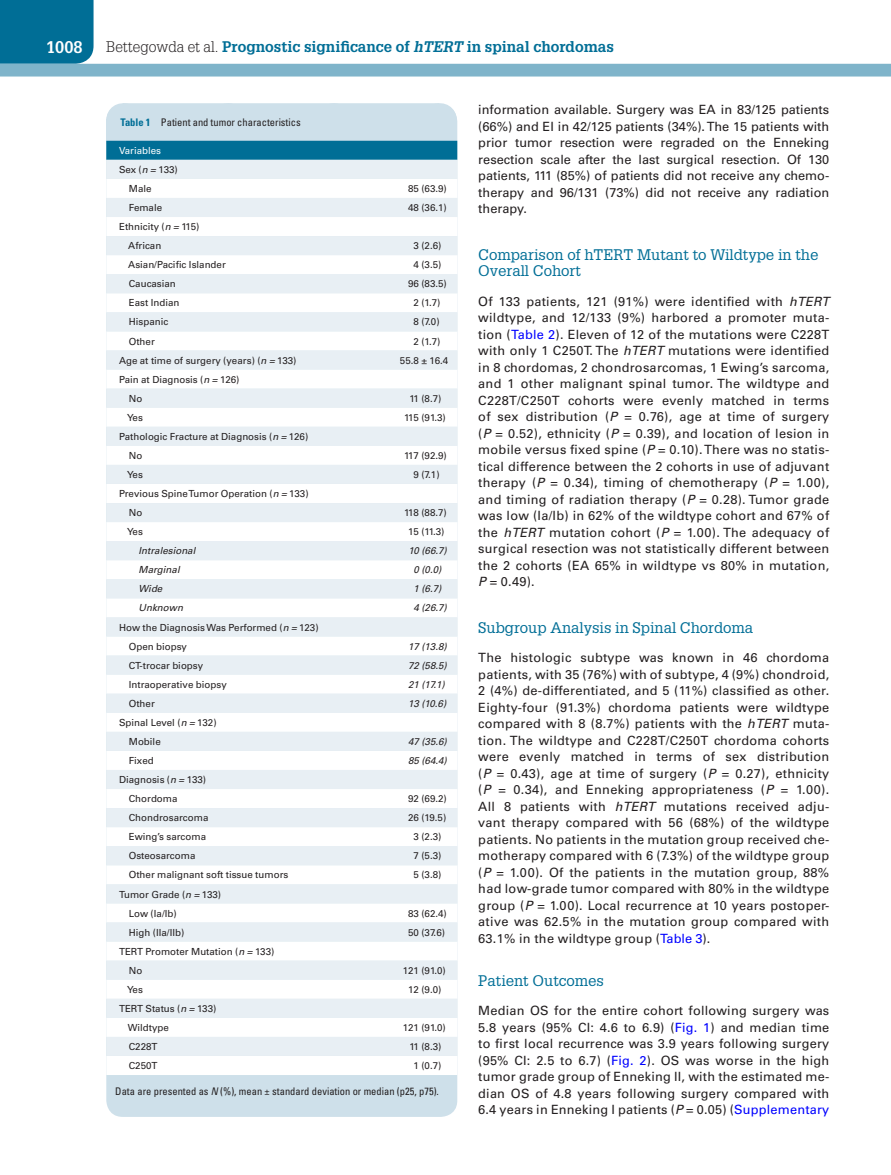
<style>
.page{position:relative;width:891px;height:1175px;background:#fff}
.page>*{position:absolute;margin:0;border:0;box-sizing:border-box;transform-origin:0 0}
.t1{font:700 16.5px "Glypha LT Std";color:#fff}
.t2{font:15px/16.5px "Glypha LT Std";color:#006e96}
.t3{font:700 15px "Glypha LT Std";color:#006e96}
.t4{font:12.75px/16.5px "Univers LT Std";letter-spacing:.015em;color:#231f20;text-align:justify}
.t5{font:condensed 10.5px "Univers LT Std";color:#231f20}
.t6{font:9.75px/19px "Univers LT Std";color:#231f20}
.t7{font:italic 9.75px "Univers LT Std";color:#231f20}
.t8{font:9.75px "Univers LT Std";color:#fff}
.s1{font-weight:300;color:#231f20}
.s2{font-style:italic}
.s3{font-weight:700;color:#006e96}
.s4{color:#00f}
</style>
<div class="page">
<div style="left:0;top:0;width:94px;height:64px;background:#006e96"></div>
<div style="left:0;top:64px;width:891px;height:12px;background:#7fb4ca"></div>
<div style="left:106px;top:105px;width:351px;height:1011px;background:#cee0ea;border-radius:16px"></div>
<svg style="left:106px;top:103px;width:351px;height:57px"></svg>
<div style="left:106px;top:160px;width:351px;height:19px;background:#e8eff4"></div>
<svg style="left:106px;top:179px;width:351px;height:896px;background:#f2f6f9"></svg>
<p class="t1" style="left:46px;top:37px;width:38px">1008</p>
<p class="t3" style="left:106px;top:37px;width:509px"><span class="s1">Bettegowda et al.</span> Prognostic significance of <span class="s2">hTERT</span> in spinal chordomas</p>
<p class="t5" style="left:121px;top:115px;width:182px"><span class="s3">Table 1</span> Patient and tumor characteristics</p>
<p class="t8" style="left:119px;top:145px;width:44px">Variables</p>
<p class="t6" style="left:119px;top:160px;width:60px">Sex (<span class="s2">n =</span> 133)</p>
<p class="t6" style="left:129px;top:179px;width:24px">Male</p>
<p class="t6" style="left:408px;top:179px;width:40px">85 (63.9)</p>
<p class="t6" style="left:129px;top:198px;width:35px">Female</p>
<p class="t6" style="left:408px;top:198px;width:40px">48 (36.1)</p>
<p class="t6" style="left:128px;top:217px;width:73px;text-indent:-9px">Ethnicity (<span class="s2">n =</span> 115)<br>African</p>
<p class="t6" style="left:414px;top:236px;width:29px">3 (2.6)</p>
<p class="t6" style="left:128px;top:255px;width:99px">Asian/Pacific Islander</p>
<p class="t6" style="left:414px;top:255px;width:29px">4 (3.5)</p>
<p class="t6" style="left:129px;top:274px;width:49px">Caucasian</p>
<p class="t6" style="left:408px;top:274px;width:40px">96 (83.5)</p>
<p class="t6" style="left:129px;top:293px;width:52px">East Indian</p>
<p class="t6" style="left:414px;top:293px;width:28px">2 (1.7)</p>
<p class="t6" style="left:129px;top:312px;width:41px">Hispanic</p>
<p class="t6" style="left:414px;top:312px;width:28px">8 (7.0)</p>
<p class="t6" style="left:129px;top:331px;width:28px">Other</p>
<p class="t6" style="left:414px;top:331px;width:28px">2 (1.7)</p>
<p class="t6" style="left:119px;top:350px;width:179px">Age at time of surgery (years) (<span class="s2">n =</span> 133)</p>
<p class="t6" style="left:400px;top:350px;width:50px">55.8 ± 16.4</p>
<p class="t6" style="left:129px;top:370px;width:112px;text-indent:-10px">Pain at Diagnosis (<span class="s2">n =</span> 126)<br>No</p>
<p class="t6" style="left:409px;top:389px;width:34px">11 (8.7)</p>
<p class="t6" style="left:127px;top:408px;width:17px">Yes</p>
<p class="t6" style="left:404px;top:408px;width:43px">115 (91.3)</p>
<p class="t6" style="left:129px;top:427px;width:181px;text-indent:-10px">Pathologic Fracture at Diagnosis (<span class="s2">n =</span> 126)<br>No</p>
<p class="t6" style="left:404px;top:446px;width:44px">117 (92.9)</p>
<p class="t6" style="left:127px;top:465px;width:17px">Yes</p>
<p class="t6" style="left:414px;top:465px;width:28px">9 (7.1)</p>
<p class="t6" style="left:129px;top:484px;width:181px;text-indent:-10px">Previous Spine Tumor Operation (<span class="s2">n =</span> 133)<br>No</p>
<p class="t6" style="left:404px;top:503px;width:44px">118 (88.7)</p>
<p class="t6" style="left:127px;top:522px;width:17px">Yes</p>
<p class="t6" style="left:408px;top:522px;width:38px">15 (11.3)</p>
<p class="t7" style="left:139px;top:545px;width:58px">Intralesional</p>
<p class="t7" style="left:409px;top:545px;width:40px">10 (66.7)</p>
<p class="t7" style="left:139px;top:564px;width:43px">Marginal</p>
<p class="t7" style="left:414px;top:564px;width:29px">0 (0.0)</p>
<p class="t7" style="left:139px;top:583px;width:25px">Wide</p>
<p class="t7" style="left:414px;top:583px;width:29px">1 (6.7)</p>
<p class="t7" style="left:139px;top:602px;width:46px">Unknown</p>
<p class="t7" style="left:414px;top:602px;width:35px">4 (26.7)</p>
<p class="t6" style="left:129px;top:617px;width:191px;text-indent:-10px">How the Diagnosis Was Performed (<span class="s2">n =</span> 123)<br>Open biopsy</p>
<p class="t7" style="left:408px;top:640px;width:40px">17 (13.8)</p>
<p class="t6" style="left:129px;top:655px;width:76px">CT-trocar biopsy</p>
<p class="t7" style="left:408px;top:659px;width:40px">72 (58.5)</p>
<p class="t6" style="left:129px;top:675px;width:99px">Intraoperative biopsy</p>
<p class="t7" style="left:408px;top:678px;width:38px">21 (17.1)</p>
<p class="t6" style="left:129px;top:694px;width:28px">Other</p>
<p class="t7" style="left:408px;top:697px;width:40px">13 (10.6)</p>
<p class="t6" style="left:129px;top:713px;width:89px;text-indent:-10px">Spinal Level (<span class="s2">n =</span> 132)<br>Mobile</p>
<p class="t7" style="left:408px;top:735px;width:40px">47 (35.6)</p>
<p class="t6" style="left:129px;top:751px;width:26px">Fixed</p>
<p class="t7" style="left:408px;top:754px;width:40px">85 (64.4)</p>
<p class="t6" style="left:129px;top:770px;width:79px;text-indent:-10px">Diagnosis (<span class="s2">n =</span> 133)<br>Chordoma</p>
<p class="t6" style="left:408px;top:789px;width:40px">92 (69.2)</p>
<p class="t6" style="left:129px;top:808px;width:81px">Chondrosarcoma</p>
<p class="t6" style="left:408px;top:808px;width:40px">26 (19.5)</p>
<p class="t6" style="left:129px;top:827px;width:79px">Ewing’s sarcoma</p>
<p class="t6" style="left:414px;top:827px;width:29px">3 (2.3)</p>
<p class="t6" style="left:129px;top:846px;width:68px">Osteosarcoma</p>
<p class="t6" style="left:414px;top:846px;width:29px">7 (5.3)</p>
<p class="t6" style="left:129px;top:865px;width:161px">Other malignant soft tissue tumors</p>
<p class="t6" style="left:414px;top:865px;width:29px">5 (3.8)</p>
<p class="t6" style="left:129px;top:884px;width:94px;text-indent:-10px">Tumor Grade (<span class="s2">n =</span> 133)<br>Low (Ia/Ib)</p>
<p class="t6" style="left:408px;top:903px;width:40px">83 (62.4)</p>
<p class="t6" style="left:129px;top:922px;width:57px">High (IIa/IIb)</p>
<p class="t6" style="left:408px;top:922px;width:38px">50 (37.6)</p>
<p class="t6" style="left:129px;top:941px;width:147px;text-indent:-10px">TERT Promoter Mutation (<span class="s2">n =</span> 133)<br>No</p>
<p class="t6" style="left:403px;top:960px;width:45px">121 (91.0)</p>
<p class="t6" style="left:127px;top:980px;width:17px">Yes</p>
<p class="t6" style="left:408px;top:980px;width:35px">12 (9.0)</p>
<p class="t6" style="left:128px;top:999px;width:90px;text-indent:-9px">TERT Status (<span class="s2">n =</span> 133)<br>Wildtype</p>
<p class="t6" style="left:403px;top:1018px;width:45px">121 (91.0)</p>
<p class="t6" style="left:129px;top:1037px;width:30px">C228T</p>
<p class="t6" style="left:409px;top:1037px;width:34px">11 (8.3)</p>
<p class="t6" style="left:129px;top:1056px;width:30px">C250T</p>
<p class="t6" style="left:414px;top:1056px;width:29px">1 (0.7)</p>
<p class="t5" style="left:115px;top:1084px;width:325px">Data are presented as <span class="s2">N</span> (%), mean ± standard deviation or median (p25, p75).</p>
<p class="t4" style="left:478px;top:102px;width:353px">information available. Surgery was EA in 83/125 patients (66%) and EI in 42/125 patients (34%). The 15 patients with prior tumor resection were regraded on the Enneking resection scale after the last surgical resection. Of 130 patients, 111 (85%) of patients did not receive any chemo&shy;therapy and 96/131 (73%) did not receive any radiation therapy.</p>
<p class="t2" style="left:478px;top:246px;width:342px">Comparison of hTERT Mutant to Wildtype in the<br>Overall Cohort</p>
<p class="t4" style="left:478px;top:293px;width:353px">Of 133 patients, 121 (91%) were identified with <span class="s2">hTERT </span>wildtype, and 12/133 (9%) harbored a promoter muta&shy;tion (<span class="s4">Table 2</span>). Eleven of 12 of the mutations were C228T with only 1 C250T. The <span class="s2">hTERT</span> mutations were identified in 8 chordomas, 2 chondrosarcomas, 1 Ewing’s sarcoma, and 1 other malignant spinal tumor. The wildtype and C228T/C250T cohorts were evenly matched in terms of sex distribution (<span class="s2">P</span> = 0.76), age at time of surgery (<span class="s2">P</span> = 0.52), ethnicity (<span class="s2">P</span> = 0.39), and location of lesion in mobile versus fixed spine (<span class="s2">P</span> = 0.10). There was no statis&shy;tical difference between the 2 cohorts in use of adjuvant therapy (<span class="s2">P</span> = 0.34), timing of chemotherapy (<span class="s2">P</span> = 1.00), and timing of radiation therapy (<span class="s2">P</span> = 0.28). Tumor grade was low (Ia/Ib) in 62% of the wildtype cohort and 67% of the <span class="s2">hTERT</span> mutation cohort (<span class="s2">P</span> = 1.00). The adequacy of surgical resection was not statistically different between the 2 cohorts (EA 65% in wildtype vs 80% in mutation, <span class="s2">P</span> = 0.49).</p>
<p class="t2" style="left:478px;top:619px;width:277px">Subgroup Analysis in Spinal Chordoma</p>
<p class="t4" style="left:478px;top:649px;width:353px">The histologic subtype was known in 46 chordoma patients, with 35 (76%) with of subtype, 4 (9%) chondroid, 2 (4%) de-differentiated, and 5 (11%) classified as other.<br>Eighty-four (91.3%) chordoma patients were wildtype compared with 8 (8.7%) patients with the <span class="s2">hTERT</span> muta&shy;tion. The wildtype and C228T/C250T chordoma cohorts were evenly matched in terms of sex distribution (<span class="s2">P</span> = 0.43), age at time of surgery (<span class="s2">P</span> = 0.27), ethnicity (<span class="s2">P</span> = 0.34), and Enneking appropriateness (<span class="s2">P</span> = 1.00).<br>All 8 patients with <span class="s2">hTERT</span> mutations received adju&shy;vant therapy compared with 56 (68%) of the wildtype patients. No patients in the mutation group received che&shy;motherapy compared with 6 (7.3%) of the wildtype group (<span class="s2">P</span> = 1.00). Of the patients in the mutation group, 88% had low-grade tumor compared with 80% in the wildtype group (<span class="s2">P</span> = 1.00). Local recurrence at 10 years postoper&shy;ative was 62.5% in the mutation group compared with 63.1% in the wildtype group (<span class="s4">Table 3</span>).</p>
<p class="t2" style="left:478px;top:972px;width:127px">Patient Outcomes</p>
<p class="t4" style="left:478px;top:1002px;width:353px">Median OS for the entire cohort following surgery was 5.8 years (95% CI: 4.6 to 6.9) (<span class="s4">Fig. 1</span>) and median time to first local recurrence was 3.9 years following surgery (95% CI: 2.5 to 6.7) (<span class="s4">Fig. 2</span>). OS was worse in the high tumor grade group of Enneking II, with the estimated me&shy;dian OS of 4.8 years following surgery compared with 6.4 years in Enneking I patients (<span class="s2">P</span> = 0.05) (<span class="s4">Supplementary</span></p>
</div>
